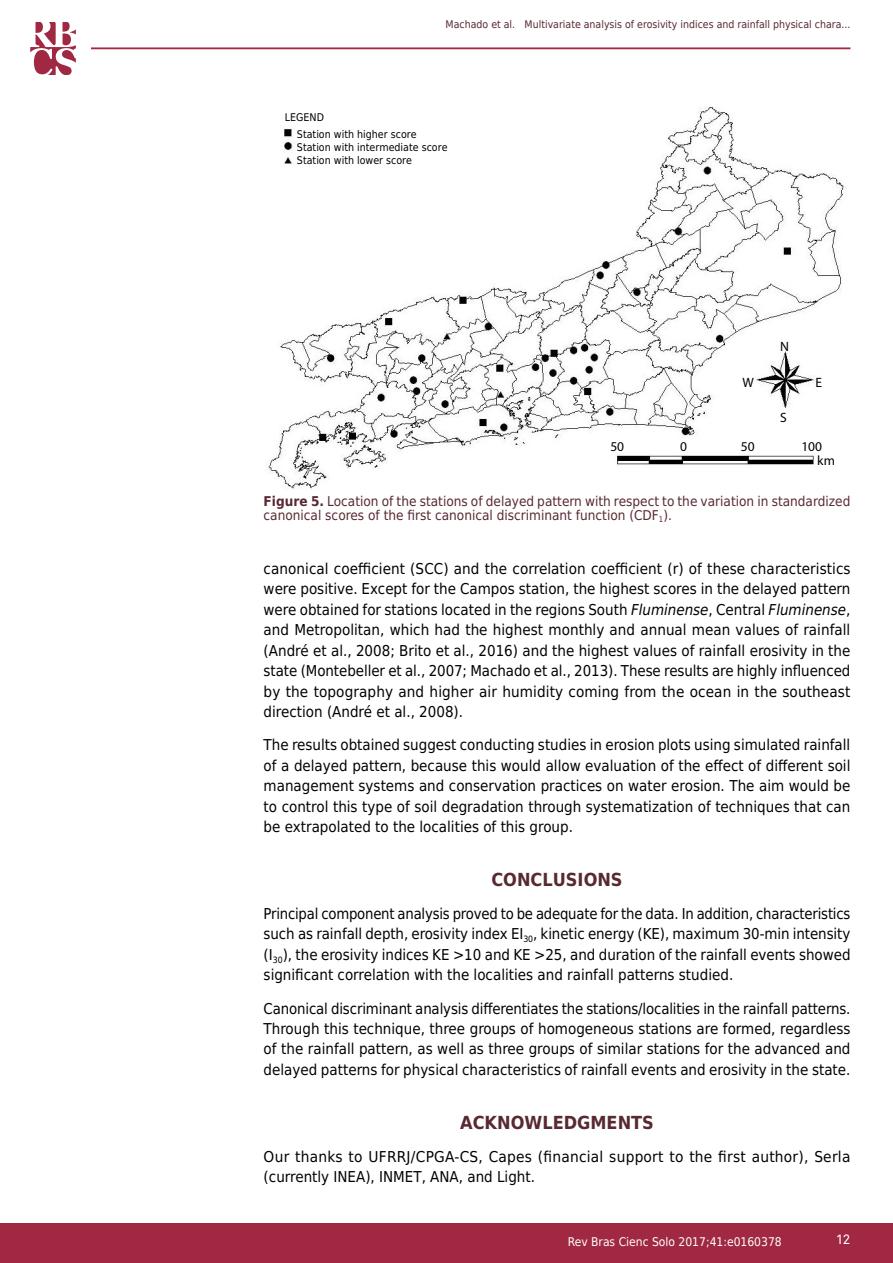
<style>
.page{position:relative;width:893px;height:1263px;background:#fff}
.page>*{position:absolute;margin:0;border:0;box-sizing:border-box;transform-origin:0 0}
.t1{font:700 18px "DejaVu Sans Condensed";color:#582931}
.t2{font:15px/20.4px "DejaVu Sans Condensed";color:#000;text-align:justify}
.t3{font:13.5px/14.2px "DejaVu Sans Condensed";color:#582931}
.t4{font:13.5px/13.8px "Myriad Pro";color:#000}
.t5{font:13.5px "Akkurat Pro";color:#fff}
.t6{font:12px "DejaVu Sans Condensed";color:#fff}
.t7{font:10.65px/17.2px "DejaVu Sans Condensed";color:#000}
.t8{font:10.5px "DejaVu Sans Condensed";color:#582931}
.s1{font-weight:700}
.s2{font-style:italic}
</style>
<div class="page">
<div style="left:0;top:1223px;width:893px;height:40px;background:#a02842"></div>
<img style="left:268px;top:107px;width:578px;height:382px">
<hr style="left:91px;top:47px;width:759px;height:2px;background:#a02842">
<svg style="left:30px;top:22px;width:46px;height:52px"></svg>
<p class="t8" style="left:446px;top:16px;width:406px">Machado et al. Multivariate analysis of erosivity indices and rainfall physical chara...</p>
<p class="t7" style="left:297px;top:109px;width:121px;text-indent:-12px">LEGEND<br>Station with higher score</p>
<p class="t7" style="left:297px;top:141px;width:152px;line-height:12.8px">Station with intermediate score<br>Station with lower score</p>
<p class="t4" style="left:780px;top:339px;width:10px">N</p>
<p class="t4" style="left:743px;top:375px;width:13px">W</p>
<p class="t4" style="left:815px;top:375px;width:8px">E</p>
<p class="t4" style="left:780px;top:411px;width:8px">S</p>
<p class="t4" style="left:610px;top:439px;width:15px">50</p>
<p class="t4" style="left:680px;top:439px;width:8px">0</p>
<p class="t4" style="left:741px;top:439px;width:15px">50</p>
<p class="t4" style="left:817px;top:439px;width:19px;text-indent:-16px">100 km</p>
<p class="t3" style="left:264px;top:494px;width:588px"><span class="s1">Figure 5.</span> Location of the stations of delayed pattern with respect to the variation in standardized canonical scores of the first canonical discriminant function (CDF<sub>1</sub>).</p>
<p class="t2" style="left:264px;top:558px;width:588px">canonical coefficient (SCC) and the correlation coefficient (r) of these characteristics were positive. Except for the Campos station, the highest scores in the delayed pattern were obtained for stations located in the regions South <span class="s2">Fluminense</span>, Central <span class="s2">Fluminense</span>, and Metropolitan, which had the highest monthly and annual mean values of rainfall (André et al., 2008; Brito et al., 2016) and the highest values of rainfall erosivity in the state (Montebeller et al., 2007; Machado et al., 2013). These results are highly influenced by the topography and higher air humidity coming from the ocean in the southeast direction (André et al., 2008).</p>
<p class="t2" style="left:264px;top:734px;width:588px">The results obtained suggest conducting studies in erosion plots using simulated rainfall of a delayed pattern, because this would allow evaluation of the effect of different soil management systems and conservation practices on water erosion. The aim would be to control this type of soil degradation through systematization of techniques that can be extrapolated to the localities of this group.</p>
<p class="t1" style="left:491px;top:865px;width:133px">CONCLUSIONS</p>
<p class="t2" style="left:264px;top:903px;width:588px">Principal component analysis proved to be adequate for the data. In addition, characteristics such as rainfall depth, erosivity index EI<sub>30</sub>, kinetic energy (KE), maximum 30-min intensity (I<sub>30</sub>), the erosivity indices KE &gt;10 and KE &gt;25, and duration of the rainfall events showed significant correlation with the localities and rainfall patterns studied.</p>
<p class="t2" style="left:264px;top:998px;width:588px">Canonical discriminant analysis differentiates the stations/localities in the rainfall patterns.<br>Through this technique, three groups of homogeneous stations are formed, regardless of the rainfall pattern, as well as three groups of similar stations for the advanced and delayed patterns for physical characteristics of rainfall events and erosivity in the state.</p>
<p class="t1" style="left:460px;top:1107px;width:195px">ACKNOWLEDGMENTS</p>
<p class="t2" style="left:264px;top:1146px;width:588px">Our thanks to UFRRJ/CPGA-CS, Capes (financial support to the first author), Serla (currently INEA), INMET, ANA, and Light.</p>
<p class="t6" style="left:568px;top:1231px;width:215px">Rev Bras Cienc Solo 2017;41:e0160378</p>
<p class="t5" style="left:836px;top:1231px;width:16px">12</p>
</div>
